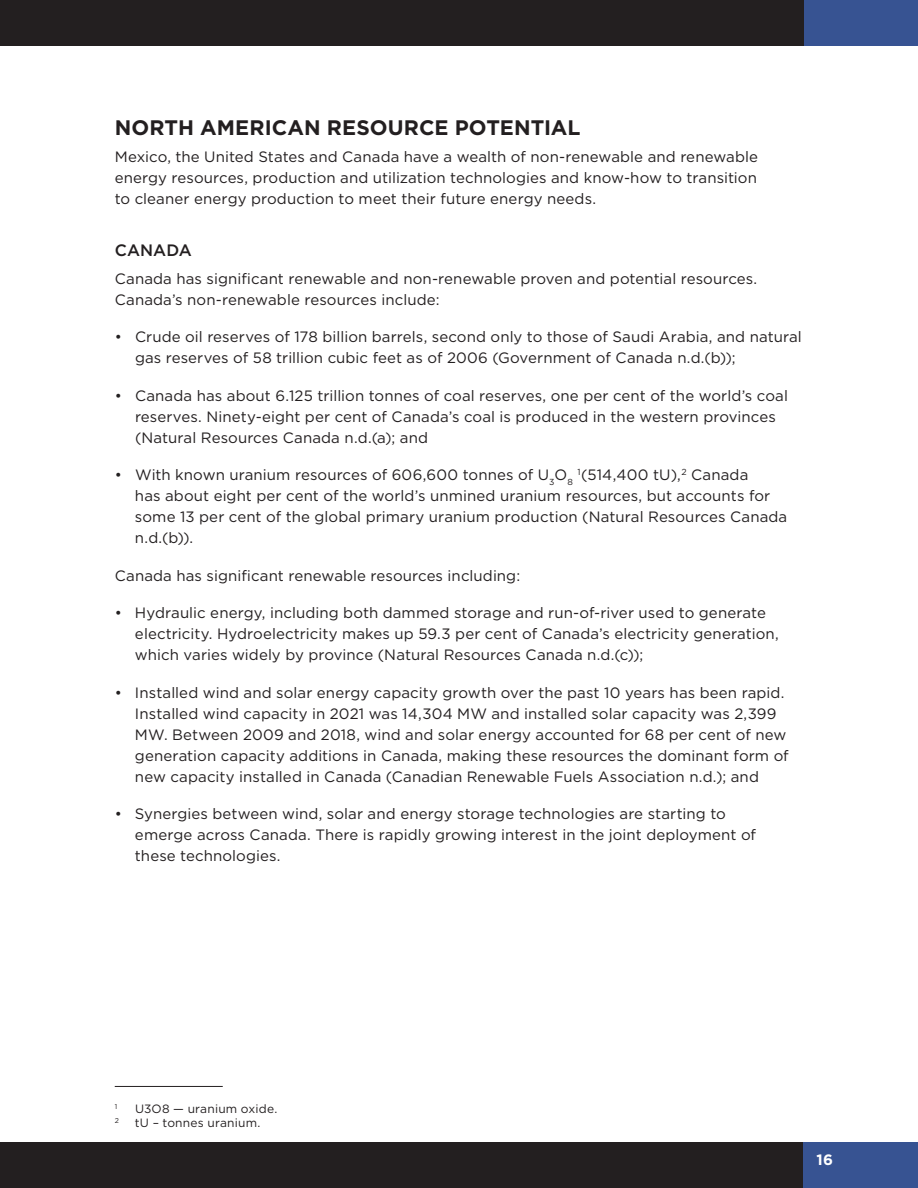
<style>
.page{position:relative;width:918px;height:1188px;background:#fff}
.page>*{position:absolute;margin:0;border:0;box-sizing:border-box;transform-origin:0 0}
.t1{font:700 21px "Gotham";color:#231f20}
.t2{font:500 16.5px "Gotham";letter-spacing:.005em;color:#231f20}
.t3{font:15px/21px "Gotham";letter-spacing:.005em;color:#231f20}
.t4{font:700 15px "Gotham";color:#fff}
.t5{font:12px "Gotham";letter-spacing:.015em;color:#231f20}
.t6{font:7.05px "Gotham";color:#231f20}
</style>
<div class="page">
<div style="left:802px;top:1143px;width:116px;height:45px;background:#375392"></div>
<div style="left:803px;top:0;width:115px;height:45px;background:#375392"></div>
<div style="left:0;top:1143px;width:802px;height:45px;background:#231f20"></div>
<div style="left:0;top:0;width:803px;height:45px;background:#231f20"></div>
<hr style="left:115px;top:1086px;width:108px;height:1px;background:#231f20">
<h1 class="t1" style="left:115px;top:113px;width:467px">NORTH AMERICAN RESOURCE POTENTIAL</h1>
<p class="t3" style="left:115px;top:146px;width:645px;text-align:justify">Mexico, the United States and Canada have a wealth of non-renewable and renewable energy resources, production and utilization technologies and know-how to transition to cleaner energy production to meet their future energy needs.</p>
<p class="t2" style="left:115px;top:240px;width:78px">CANADA</p>
<p class="t3" style="left:115px;top:268px;width:644px">Canada has significant renewable and non-renewable proven and potential resources.<br>Canada’s non-renewable resources include:</p>
<p class="t3" style="left:135px;top:326px;width:668px;text-indent:-20px">• Crude oil reserves of 178 billion barrels, second only to those of Saudi Arabia, and natural gas reserves of 58 trillion cubic feet as of 2006 (Government of Canada n.d.(b));</p>
<p class="t3" style="left:135px;top:385px;width:654px;text-indent:-20px">• Canada has about 6.125 trillion tonnes of coal reserves, one per cent of the world’s coal reserves. Ninety-eight per cent of Canada’s coal is produced in the western provinces (Natural Resources Canada n.d.(a); and</p>
<p class="t3" style="left:135px;top:464px;width:654px;text-indent:-20px">• With known uranium resources of 606,600 tonnes of U<sub>3</sub>O<sub>8</sub> <sup>1</sup>(514,400 tU),<sup>2</sup> Canada<br>has about eight per cent of the world’s unmined uranium resources, but accounts for some 13 per cent of the global primary uranium production (Natural Resources Canada n.d.(b)).</p>
<p class="t3" style="left:115px;top:565px;width:407px">Canada has significant renewable resources including:</p>
<p class="t3" style="left:135px;top:602px;width:645px;text-indent:-20px">• Hydraulic energy, including both dammed storage and run-of-river used to generate electricity. Hydroelectricity makes up 59.3 per cent of Canada’s electricity generation, which varies widely by province (Natural Resources Canada n.d.(c));</p>
<p class="t3" style="left:135px;top:682px;width:655px;text-indent:-20px">• Installed wind and solar energy capacity growth over the past 10 years has been rapid.<br>Installed wind capacity in 2021 was 14,304 MW and installed solar capacity was 2,399<br>MW. Between 2009 and 2018, wind and solar energy accounted for 68 per cent of new generation capacity additions in Canada, making these resources the dominant form of new capacity installed in Canada (Canadian Renewable Fuels Association n.d.); and</p>
<p class="t3" style="left:135px;top:803px;width:623px;text-indent:-20px">• Synergies between wind, solar and energy storage technologies are starting to emerge across Canada. There is rapidly growing interest in the joint deployment of these technologies.</p>
<p class="t6" style="left:115px;top:1102px;width:4px">1</p>
<p class="t5" style="left:135px;top:1101px;width:144px">U3O8 — uranium oxide.</p>
<p class="t6" style="left:115px;top:1116px;width:6px">2</p>
<p class="t5" style="left:135px;top:1115px;width:127px">tU – tonnes uranium.</p>
<p class="t4" style="left:817px;top:1150px;width:18px">16</p>
</div>
